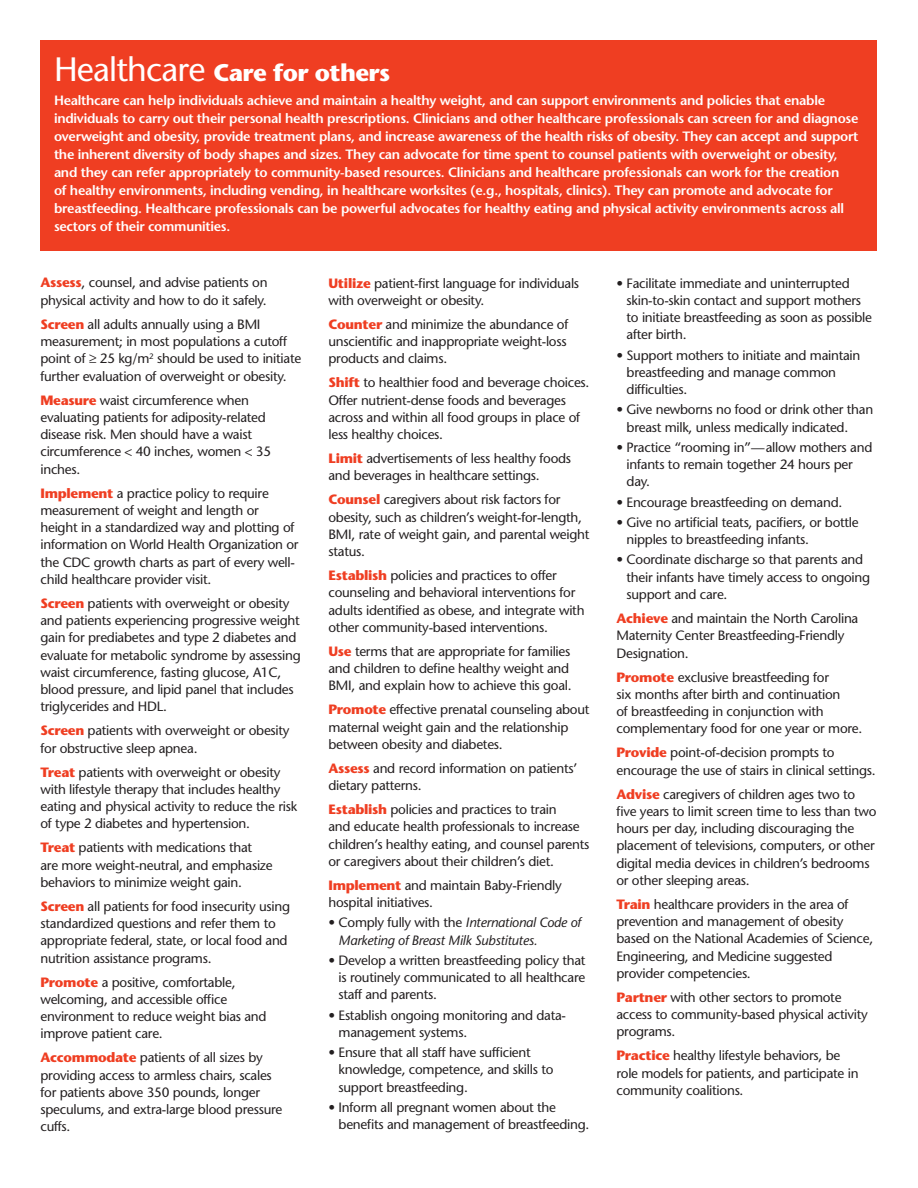
<style>
.page{position:relative;width:918px;height:1188px;background:#fff}
.page>*{position:absolute;margin:0;border:0;box-sizing:border-box;transform-origin:0 0}
.t1{font:700 24px "Stone Sans";letter-spacing:-.025em;color:#fff}
.t2{font:13.5px/17.2px "Stone Sans";letter-spacing:-.02em;color:#231f20}
.t3{font:600 13.5px/18px "Stone Sans";letter-spacing:-.02em;color:#fff}
.t4{font:italic 13.5px/17.2px "Stone Sans";letter-spacing:-.02em;color:#231f20}
.s1{font-weight:400;font-size:33.75px}
.s2{font-weight:700;color:#ef3e22}
.s3{font-style:normal}
</style>
<div class="page">
<div style="left:40px;top:40px;width:838px;height:211px;background:#ef3e22"></div>
<h1 class="t1" style="left:54px;top:57px;width:338px"><span class="s1">Healthcare</span> Care for others</h1>
<p class="t3" style="left:54px;top:91px;width:806px">Healthcare can help individuals achieve and maintain a healthy weight, and can support environments and policies that enable individuals to carry out their personal health prescriptions. Clinicians and other healthcare professionals can screen for and diagnose overweight and obesity, provide treatment plans, and increase awareness of the health risks of obesity. They can accept and support the inherent diversity of body shapes and sizes. They can advocate for time spent to counsel patients with overweight or obesity, and they can refer appropriately to community-based resources. Clinicians and healthcare professionals can work for the creation<br>of healthy environments, including vending, in healthcare worksites (e.g., hospitals, clinics). They can promote and advocate for breastfeeding. Healthcare professionals can be powerful advocates for healthy eating and physical activity environments across all sectors of their communities.</p>
<p class="t2" style="left:40px;top:274px;width:229px"><span class="s2">Assess</span>, counsel, and advise patients on physical activity and how to do it safely.</p>
<p class="t2" style="left:40px;top:315px;width:262px"><span class="s2">Screen</span> all adults annually using a BMI measurement; in most populations a cutoff point of ≥ 25 kg/m<sup>2</sup> should be used to initiate further evaluation of overweight or obesity.</p>
<p class="t2" style="left:40px;top:391px;width:232px"><span class="s2">Measure</span> waist circumference when evaluating patients for adiposity-related disease risk. Men should have a waist circumference &lt; 40 inches, women &lt; 35 inches.</p>
<p class="t2" style="left:40px;top:484px;width:260px"><span class="s2">Implement</span> a practice policy to require measurement of weight and length or height in a standardized way and plotting of information on World Health Organization or the CDC growth charts as part of every well&shy;child healthcare provider visit.</p>
<p class="t2" style="left:40px;top:594px;width:262px"><span class="s2">Screen</span> patients with overweight or obesity and patients experiencing progressive weight gain for prediabetes and type 2 diabetes and evaluate for metabolic syndrome by assessing waist circumference, fasting glucose, A1C, blood pressure, and lipid panel that includes triglycerides and HDL.</p>
<p class="t2" style="left:40px;top:722px;width:251px"><span class="s2">Screen</span> patients with overweight or obesity for obstructive sleep apnea.</p>
<p class="t2" style="left:40px;top:763px;width:258px"><span class="s2">Treat</span> patients with overweight or obesity with lifestyle therapy that includes healthy eating and physical activity to reduce the risk of type 2 diabetes and hypertension.</p>
<p class="t2" style="left:40px;top:839px;width:234px"><span class="s2">Treat</span> patients with medications that are more weight-neutral, and emphasize behaviors to minimize weight gain.</p>
<p class="t2" style="left:40px;top:897px;width:251px"><span class="s2">Screen</span> all patients for food insecurity using standardized questions and refer them to appropriate federal, state, or local food and nutrition assistance programs.</p>
<p class="t2" style="left:40px;top:973px;width:228px"><span class="s2">Promote</span> a positive, comfortable, welcoming, and accessible office environment to reduce weight bias and improve patient care.</p>
<p class="t2" style="left:40px;top:1049px;width:243px"><span class="s2">Accommodate</span> patients of all sizes by providing access to armless chairs, scales for patients above 350 pounds, longer speculums, and extra-large blood pressure cuffs.</p>
<p class="t2" style="left:328px;top:274px;width:252px"><span class="s2">Utilize</span> patient-first language for individuals with overweight or obesity.</p>
<p class="t2" style="left:328px;top:315px;width:241px"><span class="s2">Counter</span> and minimize the abundance of unscientific and inappropriate weight-loss products and claims.</p>
<p class="t2" style="left:328px;top:374px;width:262px"><span class="s2">Shift</span> to healthier food and beverage choices.<br>Offer nutrient-dense foods and beverages across and within all food groups in place of less healthy choices.</p>
<p class="t2" style="left:328px;top:450px;width:244px"><span class="s2">Limit</span> advertisements of less healthy foods and beverages in healthcare settings.</p>
<p class="t2" style="left:328px;top:491px;width:263px"><span class="s2">Counsel</span> caregivers about risk factors for obesity, such as children’s weight-for-length, BMI, rate of weight gain, and parental weight status.</p>
<p class="t2" style="left:328px;top:567px;width:258px"><span class="s2">Establish</span> policies and practices to offer counseling and behavioral interventions for adults identified as obese, and integrate with other community-based interventions.</p>
<p class="t2" style="left:328px;top:643px;width:245px"><span class="s2">Use</span> terms that are appropriate for families and children to define healthy weight and<br>BMI, and explain how to achieve this goal.</p>
<p class="t2" style="left:328px;top:701px;width:263px"><span class="s2">Promote</span> effective prenatal counseling about maternal weight gain and the relationship between obesity and diabetes.</p>
<p class="t2" style="left:328px;top:760px;width:250px"><span class="s2">Assess</span> and record information on patients’ dietary patterns.</p>
<p class="t2" style="left:328px;top:801px;width:262px"><span class="s2">Establish</span> policies and practices to train<br>and educate health professionals to increase children’s healthy eating, and counsel parents or caregivers about their children’s diet.</p>
<p class="t2" style="left:328px;top:877px;width:235px"><span class="s2">Implement</span> and maintain Baby-Friendly hospital initiatives.</p>
<p class="t4" style="left:339px;top:914px;width:244px;text-indent:-10px"><span class="s3">• Comply fully with the</span> International Code of<br>Marketing of Breast Milk Substitutes.</p>
<p class="t2" style="left:339px;top:952px;width:248px;text-align:justify;text-indent:-10px">• Develop a written breastfeeding policy that is routinely communicated to all healthcare staff and parents.</p>
<p class="t2" style="left:339px;top:1006px;width:229px;text-indent:-10px">• Establish ongoing monitoring and data&shy;management systems.</p>
<p class="t2" style="left:339px;top:1044px;width:216px;text-indent:-10px">• Ensure that all staff have sufficient knowledge, competence, and skills to support breastfeeding.</p>
<p class="t2" style="left:339px;top:1099px;width:252px;text-indent:-10px">• Inform all pregnant women about the benefits and management of breastfeeding.</p>
<p class="t2" style="left:627px;top:274px;width:247px;text-indent:-10px">• Facilitate immediate and uninterrupted skin-to-skin contact and support mothers to initiate breastfeeding as soon as possible after birth.</p>
<p class="t2" style="left:627px;top:346px;width:235px;text-indent:-10px">• Support mothers to initiate and maintain breastfeeding and manage common difficulties.</p>
<p class="t2" style="left:627px;top:401px;width:248px;text-indent:-10px">• Give newborns no food or drink other than breast milk, unless medically indicated.</p>
<p class="t2" style="left:627px;top:439px;width:247px;text-indent:-10px">• Practice “rooming in”—allow mothers and infants to remain together 24 hours per day.</p>
<p class="t2" style="left:616px;top:493px;width:227px">• Encourage breastfeeding on demand.</p>
<p class="t2" style="left:627px;top:514px;width:234px;text-indent:-10px">• Give no artificial teats, pacifiers, or bottle nipples to breastfeeding infants.</p>
<p class="t2" style="left:627px;top:551px;width:245px;text-indent:-10px">• Coordinate discharge so that parents and their infants have timely access to ongoing support and care.</p>
<p class="t2" style="left:616px;top:610px;width:243px"><span class="s2">Achieve</span> and maintain the North Carolina<br>Maternity Center Breastfeeding-Friendly<br>Designation.</p>
<p class="t2" style="left:616px;top:668px;width:247px"><span class="s2">Promote</span> exclusive breastfeeding for<br>six months after birth and continuation<br>of breastfeeding in conjunction with complementary food for one year or more.</p>
<p class="t2" style="left:616px;top:744px;width:261px"><span class="s2">Provide</span> point-of-decision prompts to encourage the use of stairs in clinical settings.</p>
<p class="t2" style="left:616px;top:785px;width:262px"><span class="s2">Advise</span> caregivers of children ages two to five years to limit screen time to less than two hours per day, including discouraging the placement of televisions, computers, or other digital media devices in children’s bedrooms or other sleeping areas.</p>
<p class="t2" style="left:616px;top:895px;width:258px"><span class="s2">Train</span> healthcare providers in the area of prevention and management of obesity based on the National Academies of Science, Engineering, and Medicine suggested provider competencies.</p>
<p class="t2" style="left:616px;top:988px;width:253px"><span class="s2">Partner</span> with other sectors to promote access to community-based physical activity programs.</p>
<p class="t2" style="left:616px;top:1047px;width:244px"><span class="s2">Practice</span> healthy lifestyle behaviors, be role models for patients, and participate in community coalitions.</p>
</div>
